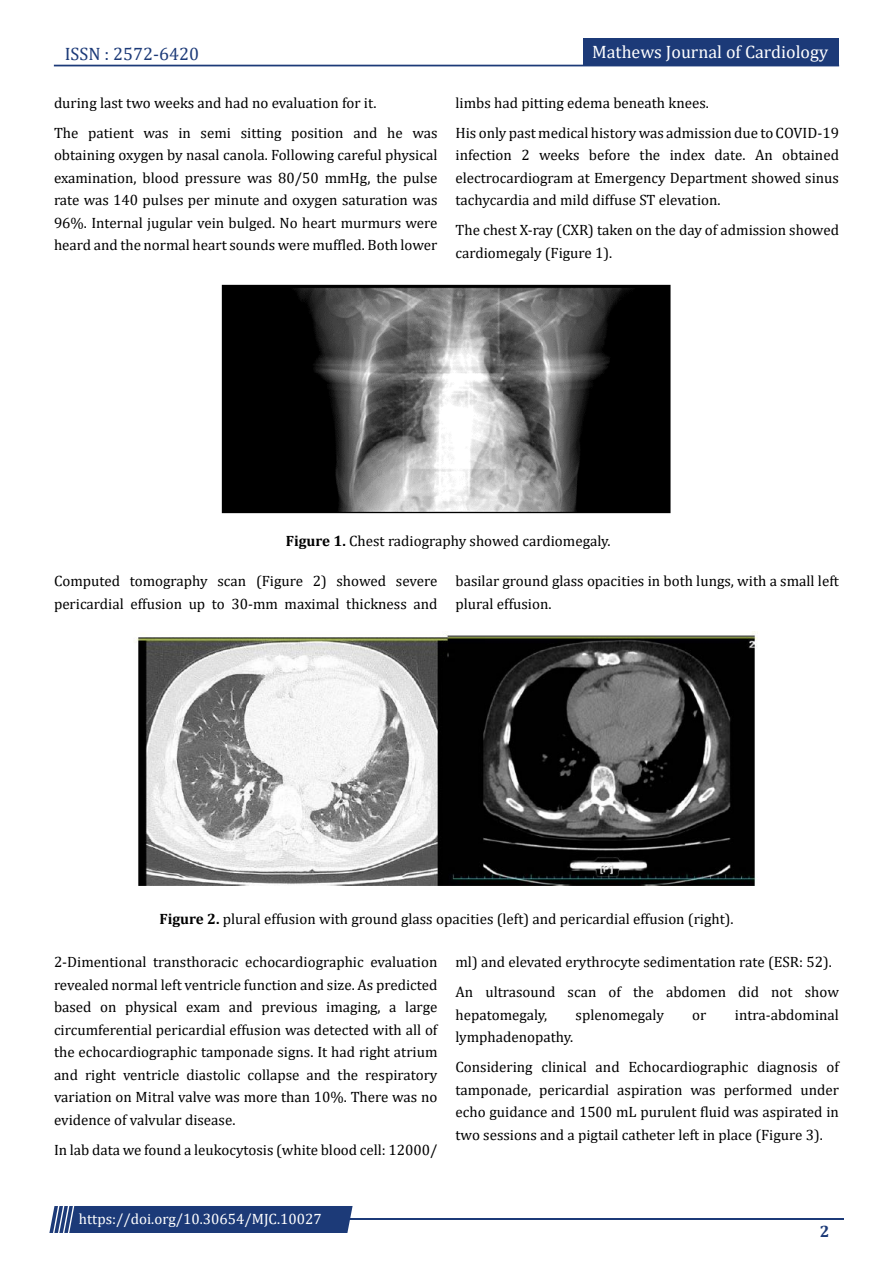
<style>
.page{position:relative;width:893px;height:1263px;background:#fff}
.page>*{position:absolute;margin:0;border:0;box-sizing:border-box;transform-origin:0 0}
.t1{font:18px "Cambria";color:#fff}
.t2{font:18px "Cambria";color:#1c3a78}
.t3{font:700 16.5px "Cambria";color:#1c3a78}
.t4{font:15px/22.5px "Cambria";color:#000}
.t5{font:15px "Cambria";color:#fff}
.s1{font-weight:700}
</style>
<div class="page">
<div style="left:54px;top:65px;width:785px;height:1px;border:1px solid #1c3a78"></div>
<div style="left:583px;top:39px;width:256px;height:27px;background:#1c3a78"></div>
<hr style="left:310px;top:1219px;width:534px;height:1px;background:#1c3a78">
<div style="left:49px;top:1206px;width:304px;height:27px;background:#1c3a78"></div>
<img style="left:221px;top:284px;width:450px;height:230px">
<img style="left:136px;top:631px;width:621px;height:255px">
<p class="t2" style="left:65px;top:43px;width:136px">ISSN : 2572-6420</p>
<p class="t4" style="left:54px;top:87px;width:385px;line-height:30px">during last two weeks and had no evaluation for it.<br>The patient was in semi sitting position and he was</p>
<p class="t4" style="left:54px;top:144px;width:385px;text-align:justify">obtaining oxygen by nasal canola. Following careful physical examination, blood pressure was 80/50 mmHg, the pulse rate was 140 pulses per minute and oxygen saturation was 96%. Internal jugular vein bulged. No heart murmurs were heard and the normal heart sounds were muffled. Both lower</p>
<p class="t1" style="left:592px;top:41px;width:237px">Mathews Journal of Cardiology</p>
<p class="t4" style="left:455px;top:87px;width:385px;line-height:30px">limbs had pitting edema beneath knees.<br>His only past medical history was admission due to COVID-19</p>
<p class="t4" style="left:455px;top:144px;width:385px;text-align:justify">infection 2 weeks before the index date. An obtained electrocardiogram at Emergency Department showed sinus tachycardia and mild diffuse ST elevation.</p>
<p class="t4" style="left:455px;top:219px;width:385px">The chest X-ray (CXR) taken on the day of admission showed cardiomegaly (Figure 1).</p>
<p class="t4" style="left:286px;top:529px;width:326px"><span class="s1">Figure 1.</span> Chest radiography showed cardiomegaly.</p>
<p class="t4" style="left:54px;top:570px;width:385px">Computed tomography scan (Figure 2) showed severe pericardial effusion up to 30-mm maximal thickness and</p>
<p class="t4" style="left:455px;top:570px;width:385px">basilar ground glass opacities in both lungs, with a small left plural effusion.</p>
<p class="t4" style="left:159px;top:907px;width:576px"><span class="s1">Figure 2.</span> plural effusion with ground glass opacities (left) and pericardial effusion (right).</p>
<p class="t4" style="left:54px;top:951px;width:385px;text-align:justify">2-Dimentional transthoracic echocardiographic evaluation revealed normal left ventricle function and size. As predicted based on physical exam and previous imaging, a large circumferential pericardial effusion was detected with all of the echocardiographic tamponade signs. It had right atrium and right ventricle diastolic collapse and the respiratory variation on Mitral valve was more than 10%. There was no evidence of valvular disease.</p>
<p class="t4" style="left:54px;top:1138px;width:385px">In lab data we found a leukocytosis (white blood cell: 12000/</p>
<p class="t4" style="left:455px;top:947px;width:385px;line-height:30px">ml) and elevated erythrocyte sedimentation rate (ESR: 52).<br>An ultrasound scan of the abdomen did not show</p>
<p class="t4" style="left:455px;top:1003px;width:93px">hepatomegaly,</p>
<p class="t4" style="left:576px;top:1003px;width:90px">splenomegaly</p>
<p class="t4" style="left:692px;top:1003px;width:16px">or</p>
<p class="t4" style="left:735px;top:1003px;width:106px">intra-abdominal</p>
<p class="t4" style="left:455px;top:1022px;width:385px;line-height:30px">lymphadenopathy.<br>Considering clinical and Echocardiographic diagnosis of</p>
<p class="t4" style="left:455px;top:1078px;width:385px;text-align:justify">tamponade, pericardial aspiration was performed under echo guidance and 1500 mL purulent fluid was aspirated in two sessions and a pigtail catheter left in place (Figure 3).</p>
<p class="t5" style="left:79px;top:1210px;width:244px">https://doi.org/10.30654/MJC.10027</p>
<p class="t3" style="left:820px;top:1220px;width:11px">2</p>
</div>
